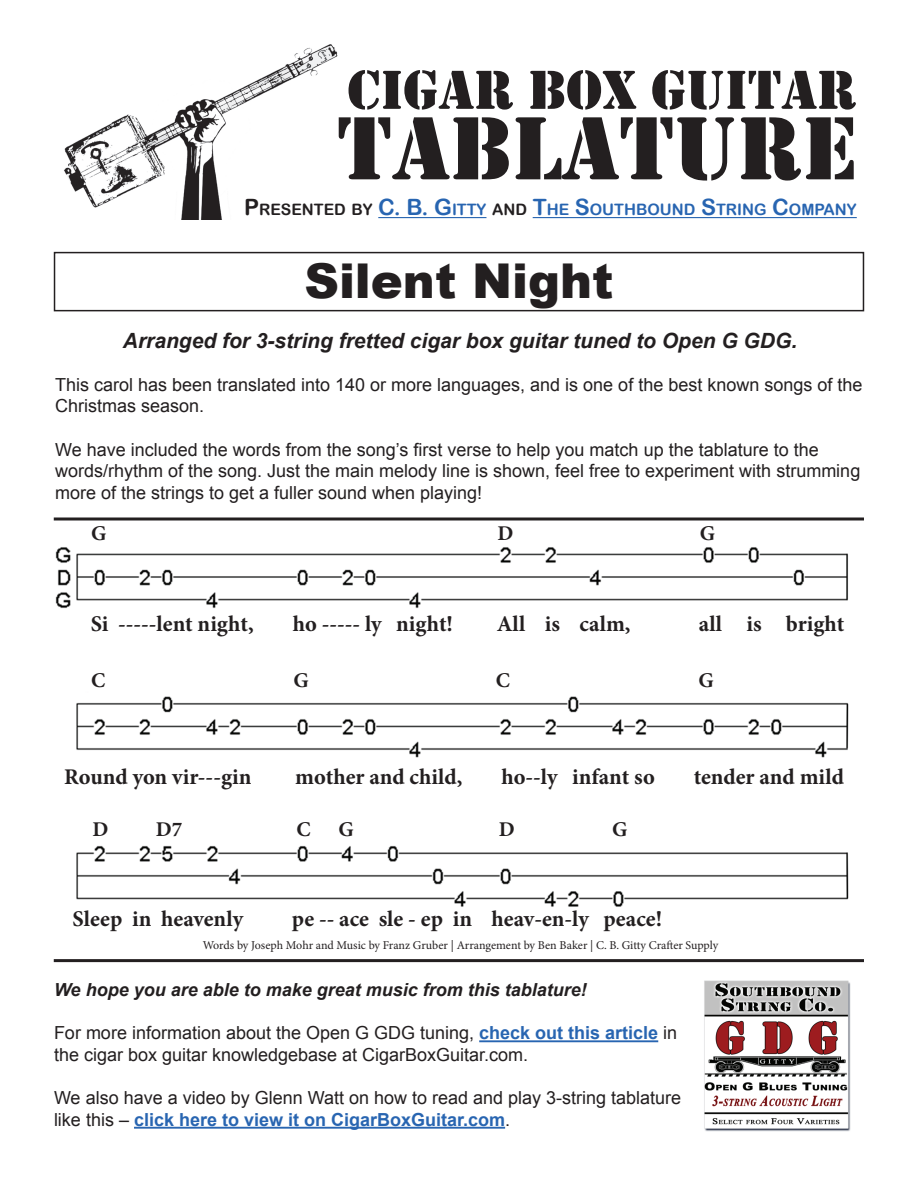
<style>
.page{position:relative;width:918px;height:1188px;background:#fff}
.page>*{position:absolute;margin:0;border:0;box-sizing:border-box;transform-origin:0 0}
.t1{font:93px "Stencil";color:#231f20}
.t2{font:57px "Stencil";color:#231f20}
.t3{font:900 48px "Arial";color:#231f20}
.t4{font:700 22.5px "Minion Pro";color:#231f20}
.t5{font:italic 700 21px "Arial";color:#231f20}
.t6{font:700 21px "Minion Pro";color:#231f20}
.t7{font:18px/21.6px "Arial";color:#231f20}
.t8{font:italic 700 18px "Arial";color:#231f20}
.t9{font:15.75px "Arial Rounded MT Bold";color:#2865b1}
.t10{font:12px "Minion Pro";letter-spacing:-.005em;color:#231f20}
.s1{font-size:22.5px;color:#231f20}
.s2{color:#231f20}
.s3{font-size:22.5px}
.s4{font-weight:700;color:#2865b1}
</style>
<div class="page">
<img style="left:64px;top:44px;width:274px;height:176px">
<hr style="left:378px;top:217px;width:108px;height:1px;background:#2865b1">
<hr style="left:533px;top:217px;width:324px;height:1px;background:#2865b1">
<div style="left:54px;top:252px;width:810px;height:59px;border:2px solid #231f20"></div>
<hr style="left:479px;top:1040px;width:179px;height:2px;background:#2865b1">
<hr style="left:134px;top:1127px;width:371px;height:2px;background:#2865b1">
<img style="left:704px;top:980px;width:147px;height:152px">
<img style="left:55px;top:547px;width:794px;height:360px">
<hr style="left:54px;top:518px;width:810px;height:2px;background:#231f20">
<hr style="left:54px;top:959px;width:810px;height:3px;background:#231f20">
<h2 class="t2" style="left:347px;top:57px;width:511px">CIGAR BOX GUITAR</h2>
<h1 class="t1" style="left:337px;top:95px;width:521px">TABLATURE</h1>
<p class="t9" style="left:244px;top:200px;width:614px"><span class="s1">P</span><span class="s2">RESENTED BY</span> <span class="s3">C. B. G</span>ITTY <span class="s2">AND</span> <span class="s3">T</span>HE <span class="s3">S</span>OUTHBOUND <span class="s3">S</span>TRING <span class="s3">C</span>OMPANY</p>
<h3 class="t3" style="left:304px;top:246px;width:311px">Silent Night</h3>
<p class="t5" style="left:123px;top:326px;width:676px">Arranged for 3-string fretted cigar box guitar tuned to Open G GDG.</p>
<p class="t7" style="left:55px;top:374px;width:809px">This carol has been translated into 140 or more languages, and is one of the best known songs of the<br>Christmas season.</p>
<p class="t7" style="left:55px;top:438px;width:807px">We have included the words from the song’s first verse to help you match up the tablature to the words/rhythm of the song. Just the main melody line is shown, feel free to experiment with strumming more of the strings to get a fuller sound when playing!</p>
<p class="t6" style="left:91px;top:519px;width:17px">G</p>
<p class="t6" style="left:497px;top:519px;width:17px">D</p>
<p class="t6" style="left:700px;top:519px;width:17px">G</p>
<p class="t4" style="left:91px;top:608px;width:165px">Si -----lent night,</p>
<p class="t4" style="left:293px;top:608px;width:162px">ho ----- ly night!</p>
<p class="t4" style="left:497px;top:608px;width:135px">All is calm,</p>
<p class="t4" style="left:699px;top:608px;width:147px">all is bright</p>
<p class="t6" style="left:91px;top:666px;width:16px">C</p>
<p class="t6" style="left:496px;top:666px;width:16px">C</p>
<p class="t6" style="left:698px;top:666px;width:17px">G</p>
<p class="t6" style="left:293px;top:666px;width:17px">G</p>
<p class="t4" style="left:64px;top:761px;width:189px">Round yon vir---gin</p>
<p class="t4" style="left:295px;top:761px;width:169px">mother and child,</p>
<p class="t4" style="left:501px;top:761px;width:155px">ho--ly infant so</p>
<p class="t4" style="left:694px;top:761px;width:152px">tender and mild</p>
<p class="t6" style="left:296px;top:815px;width:16px">C</p>
<p class="t6" style="left:338px;top:815px;width:17px">G</p>
<p class="t6" style="left:612px;top:815px;width:17px">G</p>
<p class="t6" style="left:92px;top:815px;width:17px">D</p>
<p class="t6" style="left:156px;top:815px;width:28px">D7</p>
<p class="t6" style="left:499px;top:815px;width:17px">D</p>
<p class="t4" style="left:73px;top:903px;width:172px">Sleep in heavenly</p>
<p class="t4" style="left:292px;top:903px;width:372px">pe -- ace sle - ep in heav-en-ly peace!</p>
<p class="t10" style="left:203px;top:937px;width:517px">Words by Joseph Mohr and Music by Franz Gruber | Arrangement by Ben Baker | C. B. Gitty Crafter Supply</p>
<p class="t8" style="left:54px;top:978px;width:534px">We hope you are able to make great music from this tablature!</p>
<p class="t7" style="left:54px;top:1022px;width:625px">For more information about the Open G GDG tuning, <span class="s4">check out this article</span> in the cigar box guitar knowledgebase at CigarBoxGuitar.com.</p>
<p class="t7" style="left:54px;top:1087px;width:629px">We also have a video by Glenn Watt on how to read and play 3-string tablature like this – <span class="s4">click here to view it on CigarBoxGuitar.com</span>.</p>
</div>
